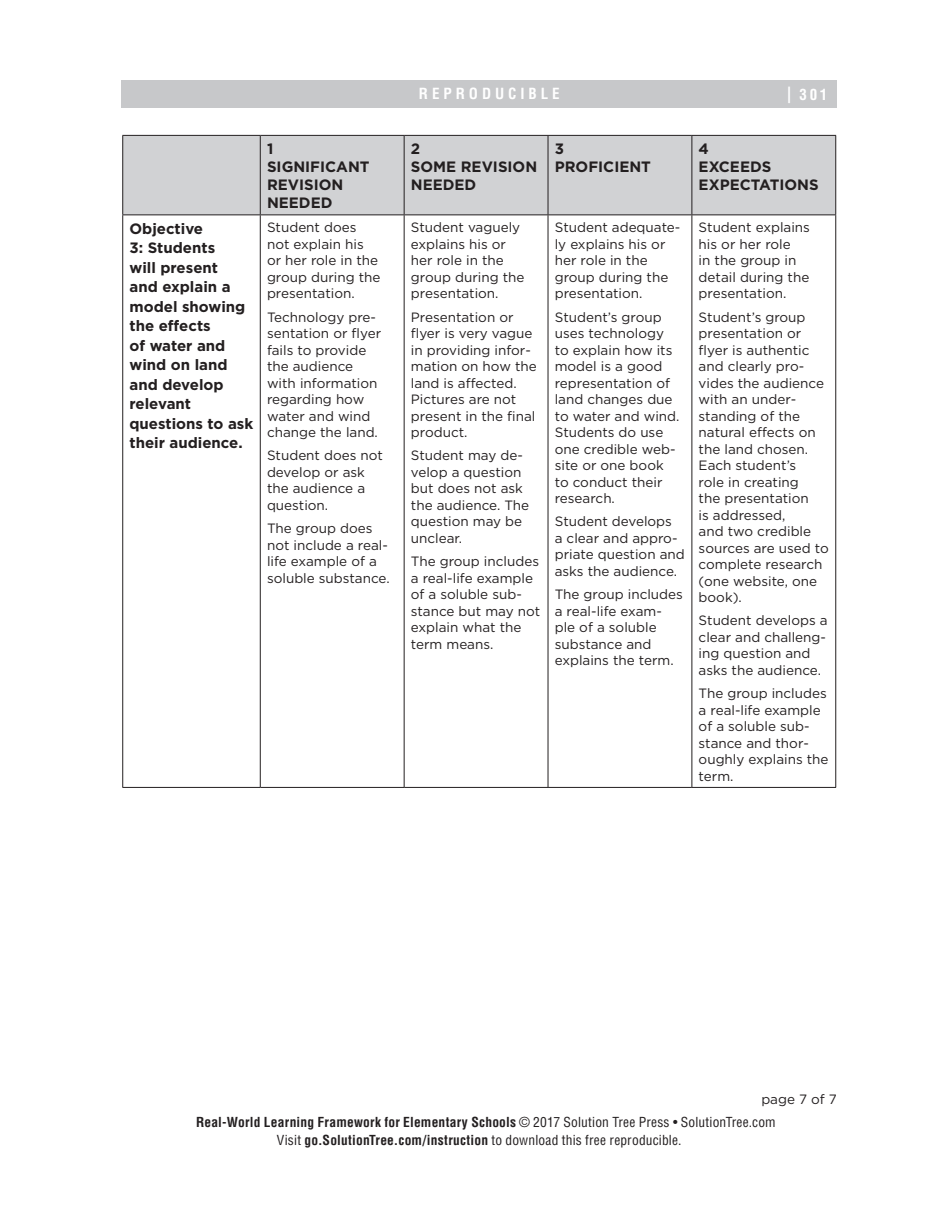
<style>
.page{position:relative;width:945px;height:1215px;background:#fff}
.page>*{position:absolute;margin:0;border:0;box-sizing:border-box;transform-origin:0 0}
.table_row_header{font:700 15px/19.5px "Gotham";color:#231f20}
.table_column_header{font:700 15px/18px "Gotham";color:#231f20}
.t1{font:700 condensed 15px "Helvetica LT Std";letter-spacing:.26em;color:#fff}
.table_text{font:13.5px/16.5px "Gotham";color:#231f20}
.table_text_-_proper{font:13.5px/16.5px "Gotham";color:#231f20}
.t2{font:700 condensed 13.5px/18px "Helvetica LT Std";letter-spacing:.015em;color:#231f20}
.s1{font-size:16.5px}
.s2{font-weight:400}
</style>
<div class="page">
<div style="left:122px;top:80px;width:715px;height:28px;background:#c7c8ca"></div>
<div style="left:123px;top:136px;width:712px;height:78px;background:#d1d2d4"></div>
<hr style="left:260px;top:136px;width:1px;height:78px;background:#231f20">
<hr style="left:404px;top:136px;width:1px;height:78px;background:#231f20">
<hr style="left:548px;top:136px;width:1px;height:78px;background:#231f20">
<hr style="left:122px;top:135px;width:138px;height:1px;background:#231f20">
<hr style="left:122px;top:136px;width:1px;height:78px;background:#231f20">
<hr style="left:260px;top:135px;width:144px;height:1px;background:#231f20">
<hr style="left:404px;top:135px;width:144px;height:1px;background:#231f20">
<hr style="left:548px;top:135px;width:144px;height:1px;background:#231f20">
<hr style="left:692px;top:135px;width:144px;height:1px;background:#231f20">
<hr style="left:692px;top:136px;width:1px;height:78px;background:#231f20">
<hr style="left:835px;top:136px;width:1px;height:78px;background:#231f20">
<hr style="left:122px;top:214px;width:138px;height:1px;background:#231f20">
<hr style="left:122px;top:215px;width:1px;height:572px;background:#231f20">
<hr style="left:260px;top:214px;width:144px;height:1px;background:#231f20">
<hr style="left:404px;top:214px;width:144px;height:1px;background:#231f20">
<hr style="left:548px;top:214px;width:144px;height:1px;background:#231f20">
<hr style="left:692px;top:214px;width:144px;height:1px;background:#231f20">
<hr style="left:835px;top:215px;width:1px;height:572px;background:#231f20">
<hr style="left:122px;top:787px;width:138px;height:1px;background:#231f20">
<hr style="left:260px;top:787px;width:144px;height:1px;background:#231f20">
<hr style="left:404px;top:787px;width:144px;height:1px;background:#231f20">
<hr style="left:548px;top:787px;width:144px;height:1px;background:#231f20">
<hr style="left:692px;top:787px;width:144px;height:1px;background:#231f20">
<hr style="left:260px;top:215px;width:1px;height:572px;background:#231f20">
<hr style="left:404px;top:215px;width:1px;height:572px;background:#231f20">
<hr style="left:548px;top:215px;width:1px;height:572px;background:#231f20">
<hr style="left:692px;top:215px;width:1px;height:572px;background:#231f20">
<p class="table_column_header" style="left:267px;top:140px;width:8px">1</p>
<p class="table_column_header" style="left:267px;top:158px;width:104px">SIGNIFICANT<br>REVISION<br>NEEDED</p>
<p class="table_row_header" style="left:129px;top:218px;width:125px">Objective<br>3: Students<br>will present<br>and explain a model showing the effects<br>of water and wind on land and develop relevant questions to ask their audience.</p>
<p class="table_text_-_proper" style="left:267px;top:219px;width:115px">Student does not explain his or her role in the group during the presentation.</p>
<p class="table_text_-_proper" style="left:267px;top:308px;width:116px">Technology pre&shy;sentation or flyer fails to provide the audience with information regarding how water and wind change the land.</p>
<p class="table_text_-_proper" style="left:267px;top:447px;width:118px">Student does not develop or ask the audience a question.</p>
<p class="table_text" style="left:267px;top:520px;width:124px">The group does not include a real&shy;life example of a soluble substance.</p>
<p class="t1" style="left:419px;top:85px;width:142px">REPRODUCIBLE</p>
<p class="t1" style="left:787px;top:85px;width:42px"><span class="s1">|</span> 301</p>
<p class="table_column_header" style="left:411px;top:140px;width:11px">2</p>
<p class="table_column_header" style="left:411px;top:158px;width:128px">SOME REVISION<br>NEEDED</p>
<p class="table_text_-_proper" style="left:411px;top:219px;width:115px">Student vaguely explains his or her role in the group during the presentation.</p>
<p class="table_text" style="left:411px;top:308px;width:127px">Presentation or flyer is very vague in providing infor&shy;mation on how the land is affected.<br>Pictures are not present in the final product.</p>
<p class="table_text" style="left:411px;top:447px;width:120px">Student may de&shy;velop a question but does not ask the audience. The question may be unclear.</p>
<p class="table_text" style="left:411px;top:553px;width:131px">The group includes a real-life example of a soluble sub&shy;stance but may not explain what the term means.</p>
<p class="table_column_header" style="left:555px;top:140px;width:11px">3</p>
<p class="table_column_header" style="left:555px;top:158px;width:98px">PROFICIENT</p>
<p class="table_text" style="left:555px;top:219px;width:127px">Student adequate&shy;ly explains his or her role in the group during the presentation.</p>
<p class="table_text" style="left:555px;top:308px;width:126px">Student’s group uses technology to explain how its model is a good representation of land changes due to water and wind.<br>Students do use one credible web&shy;site or one book to conduct their research.</p>
<p class="table_text" style="left:555px;top:513px;width:132px">Student develops<br>a clear and appro&shy;priate question and asks the audience.</p>
<p class="table_text" style="left:555px;top:586px;width:130px">The group includes a real-life exam&shy;ple of a soluble substance and explains the term.</p>
<p class="table_column_header" style="left:699px;top:140px;width:12px">4</p>
<p class="table_column_header" style="left:699px;top:158px;width:121px">EXCEEDS<br>EXPECTATIONS</p>
<p class="table_text_-_proper" style="left:699px;top:219px;width:113px">Student explains his or her role<br>in the group in detail during the presentation.</p>
<p class="table_text_-_proper" style="left:699px;top:308px;width:132px">Student’s group presentation or flyer is authentic and clearly pro&shy;vides the audience with an under&shy;standing of the natural effects on the land chosen.<br>Each student’s<br>role in creating<br>the presentation<br>is addressed,<br>and two credible sources are used to complete research (one website, one book).</p>
<p class="table_text" style="left:699px;top:612px;width:131px">Student develops a clear and challeng&shy;ing question and asks the audience.</p>
<p class="table_text" style="left:699px;top:685px;width:131px">The group includes a real-life example of a soluble sub&shy;stance and thor&shy;oughly explains the term.</p>
<p class="table_text_-_proper" style="left:761px;top:1091px;width:77px">page 7 of 7</p>
<p class="t2" style="left:277px;top:1113px;width:500px;text-indent:-81px">Real-World Learning Framework for Elementary Schools <span class="s2">© 2017 Solution Tree Press • SolutionTree.com<br>Visit</span> go.SolutionTree.com/instruction <span class="s2">to download this free reproducible.</span></p>
</div>
